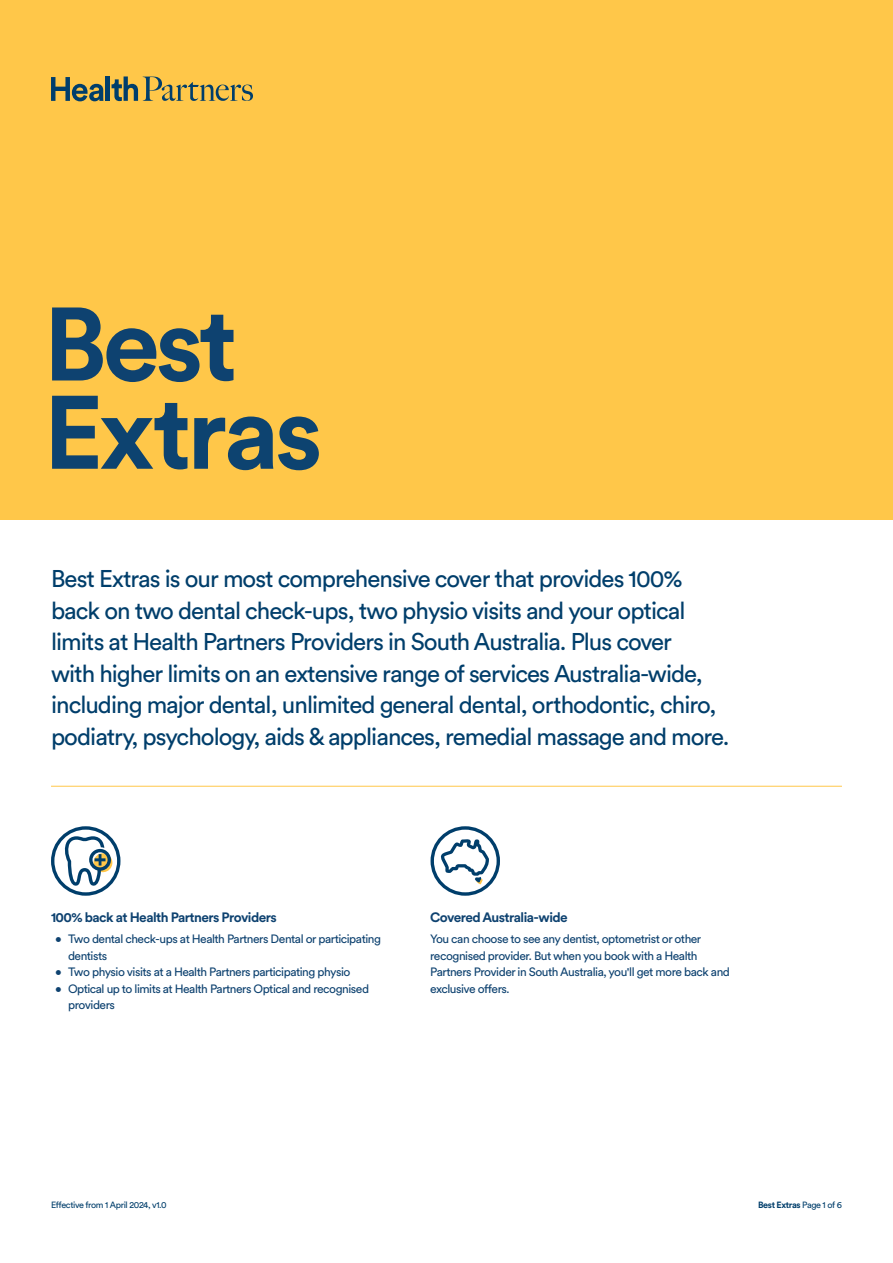
<style>
.page{position:relative;width:893px;height:1263px;background:#fff}
.page>*{position:absolute;margin:0;border:0;box-sizing:border-box;transform-origin:0 0}
.t1{font:700 102.9px "Circular Std";letter-spacing:-.04em;color:#0d4370}
.t2{font:700 102.9px "Circular Std";color:#0e4270}
.t3{font:24px/31.5px "Circular Std";letter-spacing:-.04em;color:#003e6b}
.t4{font:24px "Circular XX";letter-spacing:-.04em;color:#003e6b}
.t5{font:700 13.5px "Circular XX";letter-spacing:-.04em;color:#0e4270}
.t6{font:12px/16.5px "Circular XX";letter-spacing:-.04em;color:#0e4270}
.t7{font:9px "Circular Std";letter-spacing:-.04em;color:#003e6b}
.t8{font:700 9px "Circular Std";letter-spacing:-.04em;color:#003e6b}
.s1{font-family:"Circular Std"}
.s2{font-weight:400}
</style>
<div class="page">
<div style="left:0;top:0;width:893px;height:519px;background:#ffc749"></div>
<svg style="left:51px;top:77px;width:52px;height:24px"></svg>
<hr style="left:106px;top:77px;width:4px;height:24px;background:#003e6b">
<svg style="left:112px;top:76px;width:141px;height:25px"></svg>
<hr style="left:51px;top:786px;width:791px;height:1px;background:#ffc749">
<svg style="left:51px;top:826px;width:69px;height:70px"></svg>
<svg style="left:431px;top:826px;width:69px;height:70px"></svg>
<h1 class="t2" style="left:44px;top:278px;width:195px">Best</h1>
<h1 class="t1" style="left:44px;top:366px;width:280px">Extras</h1>
<h2 class="t3" style="left:51px;top:563px;width:636px">Best Extras is our most comprehensive cover that provides 100% back on two dental check-ups, two physio visits and your optical</h2>
<h2 class="t4" style="left:51px;top:626px;width:623px"><span class="s1">limits</span> at Health Partners Providers in South Australia<span class="s1">. Plus cover</span></h2>
<h2 class="t3" style="left:51px;top:657px;width:680px">with higher limits on an extensive range of services Australia-wide, including major dental, unlimited general dental, orthodontic, chiro, podiatry, psychology, aids &amp; appliances, remedial massage and more.</h2>
<p class="t5" style="left:51px;top:908px;width:227px">100% back at Health Partners Providers</p>
<p class="t6" style="left:68px;top:930px;width:314px;text-indent:-13px">• Two dental check-ups at Health Partners Dental or participating dentists</p>
<p class="t6" style="left:55px;top:963px;width:297px">• Two physio visits at a Health Partners participating physio</p>
<p class="t6" style="left:68px;top:979px;width:303px;text-indent:-13px">• Optical up to limits at Health Partners Optical and recognised providers</p>
<p class="t5" style="left:430px;top:908px;width:139px">Covered Australia-wide</p>
<p class="t6" style="left:430px;top:930px;width:301px">You can choose to see any dentist, optometrist or other recognised provider. But when you book with a Health Partners Provider in South Australia, you'll get more back and exclusive offers.</p>
<p class="t7" style="left:51px;top:1199px;width:117px">Effective from 1 April 2024, v1.0</p>
<p class="t8" style="left:758px;top:1199px;width:85px">Best Extras <span class="s2">Page 1 of 6</span></p>
</div>
